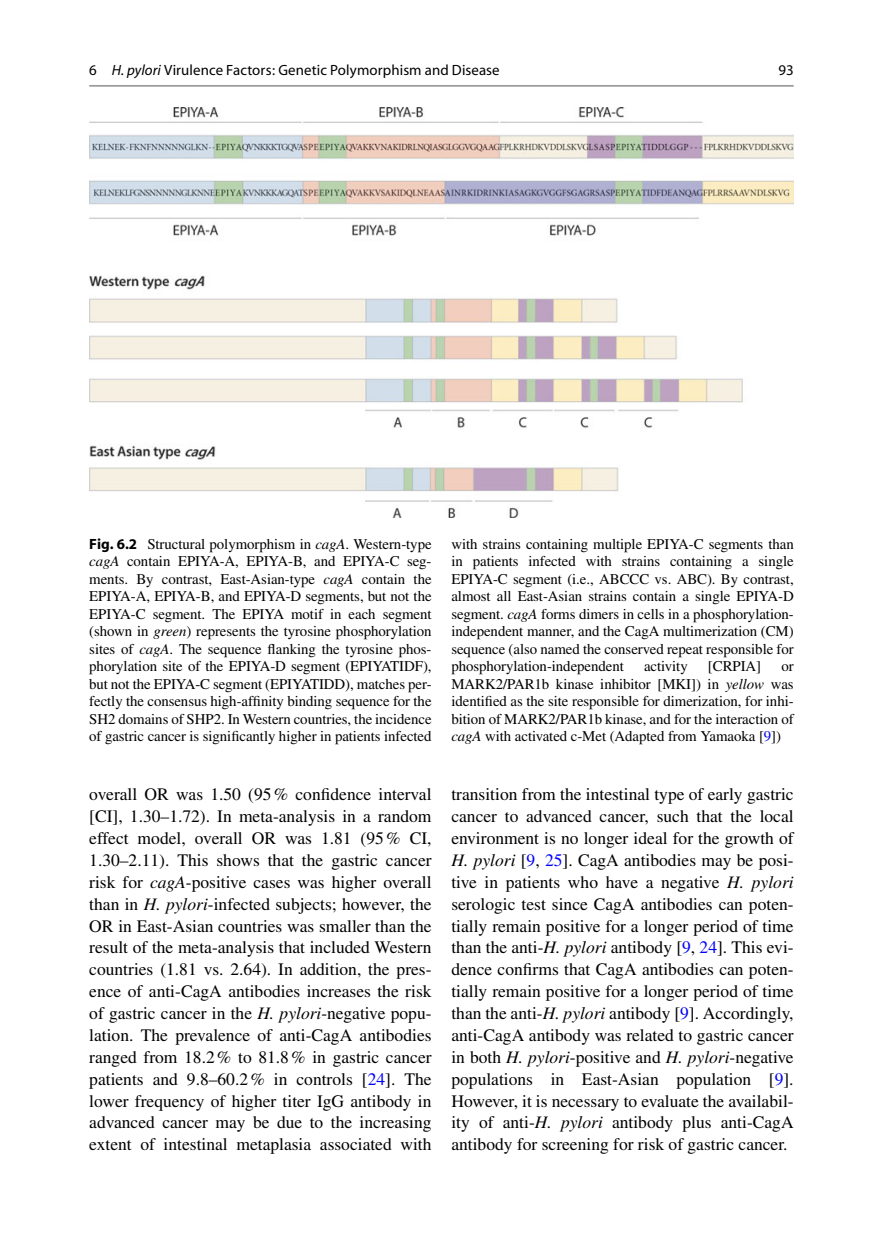
<style>
.page{position:relative;width:883px;height:1260px;background:#fff}
.page>*{position:absolute;margin:0;border:0;box-sizing:border-box;transform-origin:0 0}
.t1{font:17.5px/21.9px "Brfhrh Times";color:#000;text-align:justify}
.t2{font:14.88px/17.5px "Brfhrh Times";letter-spacing:-.005em;color:#000;text-align:justify}
.t3{font:14.88px "Wrpdqm Myriad";letter-spacing:.01em;color:#000}
.s1{font-family:"Wcblpb Myriad";font-style:italic}
.s2{font-family:"Lpjqwb Myriad";font-weight:700}
.s3{font-family:"Drgjvx Times";font-style:italic}
.s4{color:#0000fa}
</style>
<div class="page">
<img style="left:89px;top:107px;width:705px;height:410px">
<hr style="left:89px;top:85px;width:705px;height:2px;background:#9c9c9c">
<p class="t3" style="left:89px;top:64px;width:412px">6 <span class="s1">H. pylori</span> Virulence Factors: Genetic Polymorphism and Disease</p>
<p class="t3" style="left:779px;top:64px;width:17px">93</p>
<p class="t2" style="left:89px;top:536px;width:344px"><span class="s2">Fig. 6.2</span> Structural polymorphism in <span class="s3">cagA</span> . Western-type <span class="s3">cagA</span> contain EPIYA-A, EPIYA-B, and EPIYA-C seg&shy;ments. By contrast, East-Asian-type <span class="s3">cagA</span> contain the EPIYA-A, EPIYA-B, and EPIYA-D segments, but not the EPIYA-C segment. The EPIYA motif in each segment (shown in <span class="s3">green</span> ) represents the tyrosine phosphorylation sites of <span class="s3">cagA</span> . The sequence flanking the tyrosine phos&shy;phorylation site of the EPIYA-D segment (EPIYATIDF), but not the EPIYA-C segment (EPIYATIDD), matches per&shy;fectly the consensus high-affinity binding sequence for the SH2 domains of SHP2. In Western countries, the incidence of gastric cancer is significantly higher in patients infected</p>
<p class="t2" style="left:451px;top:536px;width:344px">with strains containing multiple EPIYA-C segments than in patients infected with strains containing a single EPIYA-C segment (i.e., ABCCC vs. ABC). By contrast, almost all East-Asian strains contain a single EPIYA-D segment. <span class="s3">cagA</span> forms dimers in cells in a phosphorylation&shy;independent manner, and the CagA multimerization (CM) sequence (also named the conserved repeat responsible for phosphorylation-independent</p>
<p class="t2" style="left:644px;top:659px;width:45px">activity</p>
<p class="t2" style="left:708px;top:659px;width:55px">[CRPIA]</p>
<p class="t2" style="left:451px;top:659px;width:344px;text-indent:330px">or MARK2/PAR1b kinase inhibitor [MKI]) in <span class="s3">yellow</span> was identified as the site responsible for dimerization, for inhi&shy;bition of MARK2/PAR1b kinase, and for the interaction of <span class="s3">cagA</span> with activated c-Met (Adapted from Yamaoka [ <span class="s4">9</span> ])</p>
<p class="t1" style="left:89px;top:785px;width:344px">overall OR was 1.50 (95 % confidence interval [CI], 1.30–1.72). In meta-analysis in a random effect model, overall OR was 1.81 (95 % CI, 1.30–2.11). This shows that the gastric cancer risk for <span class="s3">cagA</span> -positive cases was higher overall than in <span class="s3">H. pylori</span> -infected subjects; however, the OR in East-Asian countries was smaller than the result of the meta-analysis that included Western countries (1.81 vs. 2.64). In addition, the pres&shy;ence of anti-CagA antibodies increases the risk of gastric cancer in the <span class="s3">H. pylori</span> -negative popu&shy;lation. The prevalence of anti-CagA antibodies ranged from 18.2 % to 81.8 % in gastric cancer patients and 9.8–60.2 % in controls [ <span class="s4">24</span> ]. The lower frequency of higher titer IgG antibody in advanced cancer may be due to the increasing extent of intestinal metaplasia associated with</p>
<p class="t1" style="left:451px;top:785px;width:344px">transition from the intestinal type of early gastric cancer to advanced cancer, such that the local environment is no longer ideal for the growth of <span class="s3">H. pylori</span> [ <span class="s4">9</span> , <span class="s4">25</span> ]. CagA antibodies may be posi&shy;tive in patients who have a negative <span class="s3">H. pylori </span>serologic test since CagA antibodies can poten&shy;tially remain positive for a longer period of time than the anti- <span class="s3">H. pylori</span> antibody [ <span class="s4">9</span> , <span class="s4">24</span> ]. This evi&shy;dence confirms that CagA antibodies can poten&shy;tially remain positive for a longer period of time than the anti- <span class="s3">H. pylori</span> antibody [ <span class="s4">9</span> ]. Accordingly, anti-CagA antibody was related to gastric cancer in both <span class="s3">H. pylori</span> -positive and <span class="s3">H. pylori</span> -negative populations in East-Asian population [ <span class="s4">9</span> ].<br>However, it is necessary to evaluate the availabil&shy;ity of anti- <span class="s3">H. pylori</span> antibody plus anti-CagA antibody for screening for risk of gastric cancer.</p>
</div>
